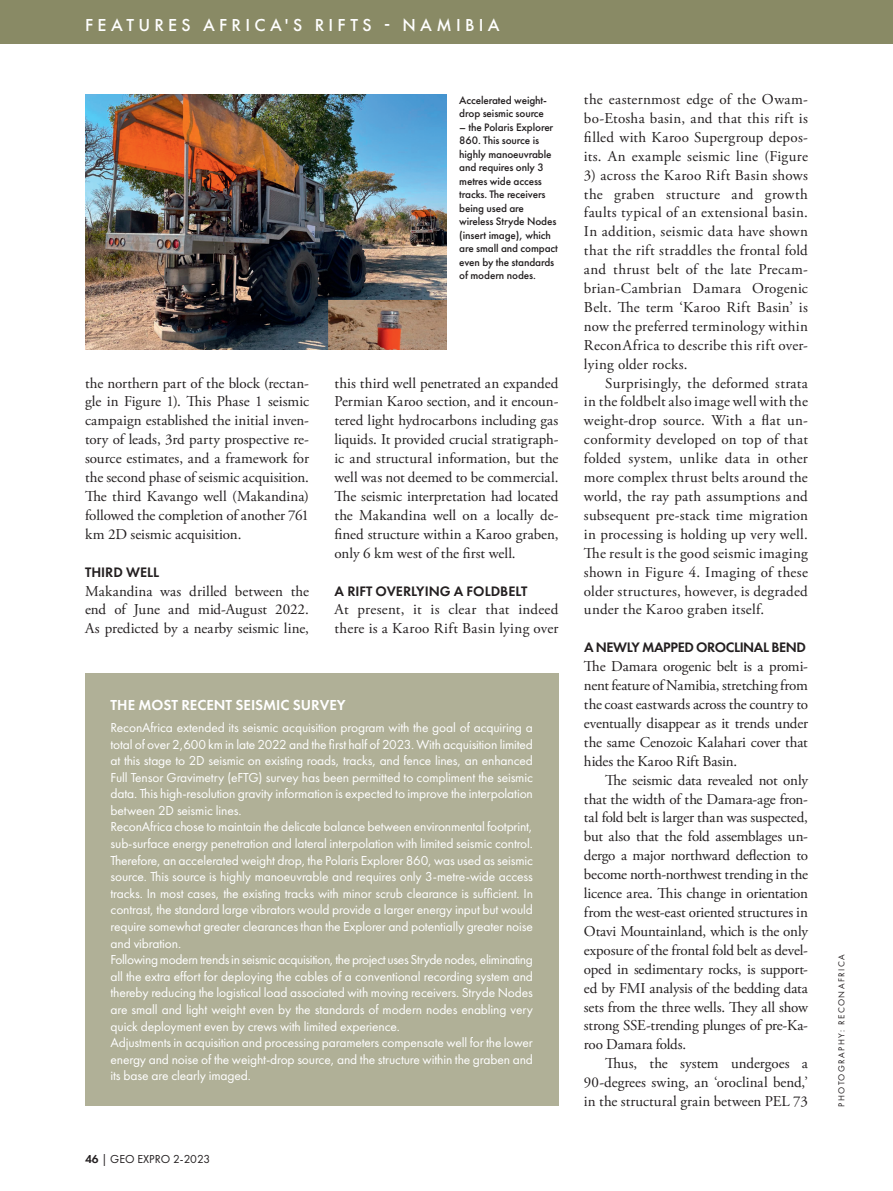
<style>
.page{position:relative;width:893px;height:1191px;background:#fff}
.page>*{position:absolute;margin:0;border:0;box-sizing:border-box;transform-origin:0 0}
.t1{font:500 18px "Futura PT";letter-spacing:.235em;color:#fff}
.text_base{font:15px/18.9px "Adobe Garamond Pro";letter-spacing:.01em;color:#231f20;text-align:justify}
.text_base_5mm{font:15px/18.9px "Adobe Garamond Pro";letter-spacing:.005em;color:#231f20;text-align:justify}
.t2{font:600 15px "Futura PT";color:#fff}
.intermediat_hl_2{font:600 14.25px "Futura PT";color:#231f20}
.intermediat_hl_2-2{font:600 14.25px "Futura PT";letter-spacing:-.02em;color:#231f20}
.short_text{font:13.5px/16.6px "Futura PT";letter-spacing:-.01em;color:#fff;text-align:justify}
.t3{font:12px "Futura PT";color:#231f20}
.text_picture{font:500 11.25px/13.5px "Futura PT";letter-spacing:-.01em;color:#231f20}
.Sturzcredit{font:9px "Futura PT";letter-spacing:.16em;color:#231f20}
.s1{font-weight:600}
</style>
<div class="page">
<div style="left:0;top:0;width:893px;height:44px;background:#898a65"></div>
<div style="left:85px;top:673px;width:473px;height:433px;background:#b0b097"></div>
<img style="left:85px;top:95px;width:361px;height:255px">
<p class="t1" style="left:85px;top:15px;width:157px">LOREM YPSUM</p>
<p class="t1" style="left:85px;top:15px;width:416px">FEATURES AFRICA'S RIFTS - NAMIBIA</p>
<p class="t1" style="left:203px;top:15px;width:41px">XXX</p>
<p class="text_picture" style="left:459px;top:93px;width:89px">Accelerated weight&shy;drop seismic source</p>
<p class="text_picture" style="left:459px;top:120px;width:100px">– the Polaris Explorer<br>860. This source is highly manoeuvrable and requires only 3 metres wide access tracks. The receivers being used are wireless Stryde Nodes (insert image), which are small and compact even by the standards of modern nodes.</p>
<p class="text_base" style="left:85px;top:374px;width:225px">the northern part of the block (rectan&shy;gle in Figure 1). This Phase 1 seismic campaign established the initial inven&shy;tory of leads, 3rd party prospective re&shy;source estimates, and a framework for the second phase of seismic acquisition.<br>The third Kavango well (Makandina) followed the completion of another 761 km 2D seismic acquisition.</p>
<p class="intermediat_hl_2" style="left:85px;top:563px;width:76px">THIRD WELL</p>
<p class="text_base" style="left:85px;top:582px;width:225px">Makandina was drilled between the end of June and mid-August 2022.<br>As predicted by a nearby seismic line,</p>
<p class="text_base" style="left:334px;top:374px;width:225px">this third well penetrated an expanded Permian Karoo section, and it encoun&shy;tered light hydrocarbons including gas liquids. It provided crucial stratigraph&shy;ic and structural information, but the well was not deemed to be commercial.<br>The seismic interpretation had located the Makandina well on a locally de&shy;fined structure within a Karoo graben, only 6 km west of the first well.</p>
<p class="intermediat_hl_2" style="left:335px;top:582px;width:195px">A RIFT OVERLYING A FOLDBELT</p>
<p class="text_base" style="left:334px;top:601px;width:225px">At present, it is clear that indeed there is a Karoo Rift Basin lying over</p>
<p class="t2" style="left:111px;top:695px;width:237px">THE MOST RECENT SEISMIC SURVEY</p>
<p class="short_text" style="left:111px;top:719px;width:424px">ReconAfrica extended its seismic acquisition program with the goal of acquiring a total of over 2,600 km in late 2022 and the first half of 2023. With acquisition limited at this stage to 2D seismic on existing roads, tracks, and fence lines, an enhanced Full Tensor Gravimetry (eFTG) survey has been permitted to compliment the seismic data. This high-resolution gravity information is expected to improve the interpolation between 2D seismic lines.</p>
<p class="short_text" style="left:111px;top:818px;width:424px">ReconAfrica chose to maintain the delicate balance between environmental footprint, sub-surface energy penetration and lateral interpolation with limited seismic control.<br>Therefore, an accelerated weight drop, the Polaris Explorer 860, was used as seismic source. This source is highly manoeuvrable and requires only 3-metre-wide access tracks. In most cases, the existing tracks with minor scrub clearance is sufficient. In contrast, the standard large vibrators would provide a larger energy input but would require somewhat greater clearances than the Explorer and potentially greater noise and vibration.</p>
<p class="short_text" style="left:111px;top:951px;width:424px">Following modern trends in seismic acquisition, the project uses Stryde nodes, eliminating all the extra effort for deploying the cables of a conventional recording system and thereby reducing the logistical load associated with moving receivers. Stryde Nodes are small and light weight even by the standards of modern nodes enabling very quick deployment even by crews with limited experience.</p>
<p class="short_text" style="left:111px;top:1034px;width:424px">Adjustments in acquisition and processing parameters compensate well for the lower energy and noise of the weight-drop source, and the structure within the graben and its base are clearly imaged.</p>
<p class="t3" style="left:85px;top:1151px;width:127px"><span class="s1">46</span> | GEO EXPRO 2-2023</p>
<p class="text_base" style="left:584px;top:90px;width:225px">the easternmost edge of the Owam&shy;bo-Etosha basin, and that this rift is filled with Karoo Supergroup depos&shy;its. An example seismic line (Figure</p>
<p class="text_base" style="left:584px;top:166px;width:225px">3) across the Karoo Rift Basin shows the graben structure and growth faults typical of an extensional basin.<br>In addition, seismic data have shown that the rift straddles the frontal fold and thrust belt of the late Precam&shy;brian-Cambrian Damara Orogenic Belt. The term ‘Karoo Rift Basin’ is now the preferred terminology within ReconAfrica to describe this rift over&shy;lying older rocks.</p>
<p class="text_base_5mm" style="left:584px;top:374px;width:225px;text-indent:21px">Surprisingly, the deformed strata in the foldbelt also image well with the weight-drop source. With a flat un&shy;conformity developed on top of that folded system, unlike data in other more complex thrust belts around the world, the ray path assumptions and subsequent pre-stack time migration in processing is holding up very well.<br>The result is the good seismic imaging shown in Figure 4. Imaging of these older structures, however, is degraded under the Karoo graben itself.</p>
<p class="intermediat_hl_2-2" style="left:584px;top:638px;width:223px">A NEWLY MAPPED OROCLINAL BEND</p>
<p class="text_base" style="left:584px;top:657px;width:225px">The Damara orogenic belt is a promi&shy;nent feature of Namibia, stretching from the coast eastwards across the country to eventually disappear as it trends under the same Cenozoic Kalahari cover that hides the Karoo Rift Basin.</p>
<p class="text_base_5mm" style="left:584px;top:771px;width:225px;text-indent:21px">The seismic data revealed not only that the width of the Damara-age fron&shy;tal fold belt is larger than was suspected, but also that the fold assemblages un&shy;dergo a major northward deflection to become north-northwest trending in the licence area. This change in orientation from the west-east oriented structures in Otavi Mountainland, which is the only exposure of the frontal fold belt as devel&shy;oped in sedimentary rocks, is support&shy;ed by FMI analysis of the bedding data sets from the three wells. They all show strong SSE-trending plunges of pre-Ka&shy;roo Damara folds.</p>
<p class="text_base_5mm" style="left:584px;top:1054px;width:225px;text-indent:21px">Thus, the system undergoes a 90-degrees swing, an ‘oroclinal bend,’ in the structural grain between PEL 73</p>
<p class="Sturzcredit" style="left:836px;top:1106px;width:154px;rotate:-90deg">PHOTOGRAPHY: RECONAFRICA</p>
</div>
